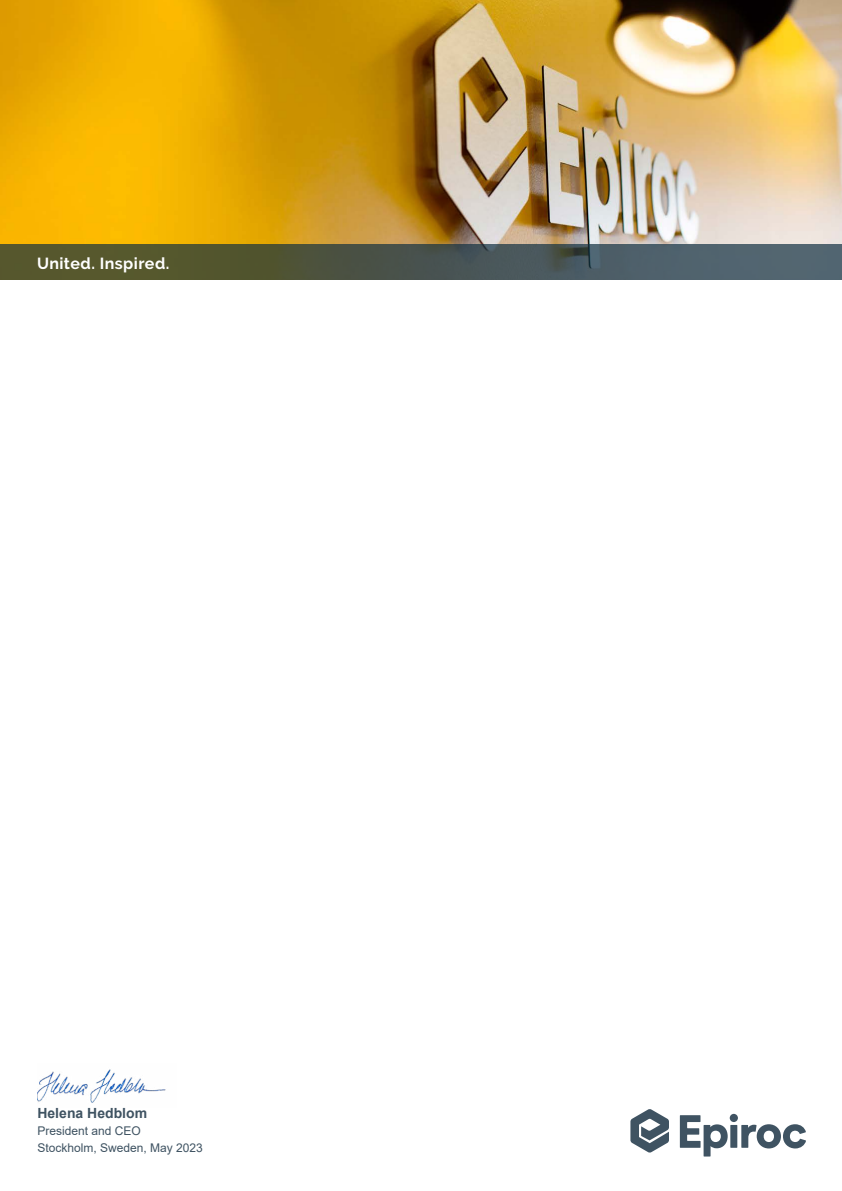
<style>
.page{position:relative;width:842px;height:1191px;background:#fff}
.page>*{position:absolute;margin:0;border:0;box-sizing:border-box;transform-origin:0 0}
.t1{font:700 16px "Raleway";letter-spacing:.025em;color:#fff}
.t2{font:700 14px "Arial";color:#3f5362}
.t3{font:12px/17px "Arial";color:#3f5362}
</style>
<div class="page">
<img style="left:0;top:0;width:842px;height:244px">
<svg style="left:0;top:244px;width:842px;height:36px;background:#4e584c"></svg>
<div style="left:730px;top:1113px;width:8px;height:9px;background:#3f5362;border-radius:50%"></div>
<svg style="left:741px;top:1124px;width:65px;height:24px"></svg>
<div style="left:730px;top:1125px;width:7px;height:22px;background:#3f5362"></div>
<svg style="left:680px;top:1115px;width:48px;height:41px"></svg>
<svg style="left:630px;top:1109px;width:39px;height:43px"></svg>
<img style="left:37px;top:1069px;width:129px;height:34px">
<h1 class="t1" style="left:37px;top:254px;width:134px">United. Inspired.</h1>
<p class="t2" style="left:37px;top:1102px;width:111px">Helena Hedblom</p>
<p class="t3" style="left:37px;top:1121px;width:167px">President and CEO<br>Stockholm, Sweden, May 2023</p>
</div>
